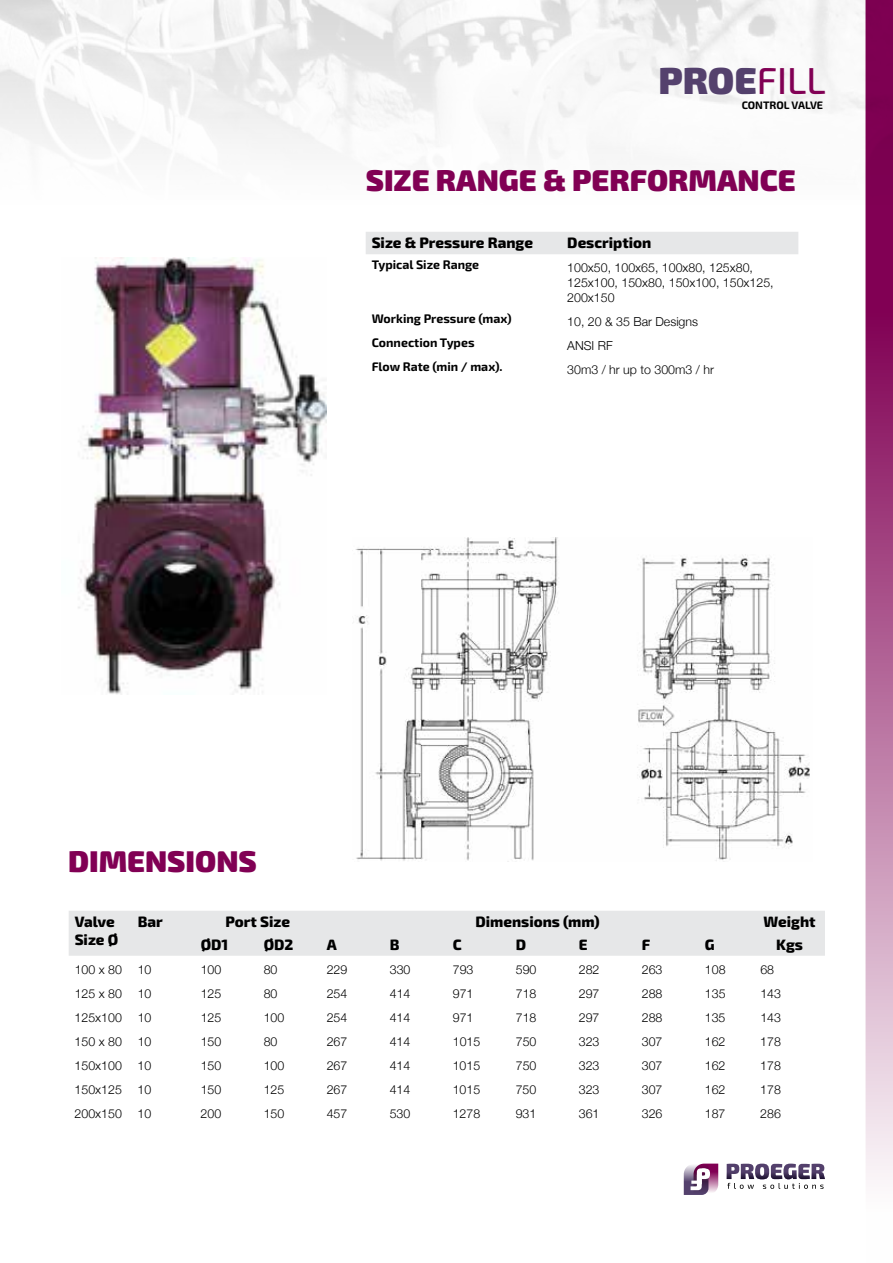
<style>
.page{position:relative;width:893px;height:1263px;background:#fff}
.page>*{position:absolute;margin:0;border:0;box-sizing:border-box;transform-origin:0 0}
.t1{font:900 37.5px "Exo 2";color:#54416d}
.t2{font:900 30px "Exo 2";color:#810054}
.t3{font:800 15px/18px "Exo 2";color:#000}
.t4{font:300 12.45px/14.9px "Helvetica Neue";color:#000}
.t5{font:700 12.45px "Exo 2";color:#000}
.t6{font:700 10.8px "Exo 2";color:#000}
.s1{font-weight:500;color:#810054}
</style>
<div class="page">
<img style="left:0;top:0;width:865px;height:423px">
<svg style="left:727px;top:1163px;width:98px;height:26px"></svg>
<svg style="left:684px;top:1163px;width:34px;height:32px"></svg>
<svg style="left:865px;top:0;width:28px;height:1180px"></svg>
<img style="left:61px;top:257px;width:265px;height:438px">
<div style="left:69px;top:911px;width:756px;height:45px;background:#e6e7e8"></div>
<div style="left:366px;top:232px;width:432px;height:22px;background:#e6e7e8"></div>
<img style="left:355px;top:537px;width:455px;height:324px">
<h1 class="t1" style="left:658px;top:58px;width:169px">PROE<span class="s1">FILL</span></h1>
<p class="t6" style="left:742px;top:99px;width:83px">CONTROL VALVE</p>
<h2 class="t2" style="left:366px;top:162px;width:431px">SIZE RANGE &amp; PERFORMANCE</h2>
<p class="t3" style="left:372px;top:234px;width:163px">Size &amp; Pressure Range</p>
<p class="t3" style="left:567px;top:234px;width:85px">Description</p>
<p class="t5" style="left:372px;top:257px;width:109px">Typical Size Range</p>
<p class="t4" style="left:567px;top:259px;width:208px">100x50, 100x65, 100x80, 125x80,<br>125x100, 150x80, 150x100, 150x125,<br>200x150</p>
<p class="t5" style="left:372px;top:311px;width:142px">Working Pressure (max)</p>
<p class="t4" style="left:567px;top:313px;width:132px">10, 20 &amp; 35 Bar Designs</p>
<p class="t5" style="left:372px;top:335px;width:104px">Connection Types</p>
<p class="t4" style="left:567px;top:337px;width:47px">ANSI RF</p>
<p class="t5" style="left:372px;top:359px;width:132px">Flow Rate (min / max).</p>
<p class="t4" style="left:567px;top:361px;width:148px">30m3 / hr up to 300m3 / hr</p>
<h2 class="t2" style="left:68px;top:843px;width:190px">DIMENSIONS</h2>
<p class="t3" style="left:75px;top:913px;width:45px">Valve<br>Size Ø</p>
<p class="t3" style="left:138px;top:913px;width:27px">Bar</p>
<p class="t3" style="left:225px;top:913px;width:66px">Port Size</p>
<p class="t3" style="left:475px;top:913px;width:126px">Dimensions (mm)</p>
<p class="t3" style="left:764px;top:913px;width:54px">Weight</p>
<p class="t3" style="left:201px;top:936px;width:29px">ØD1</p>
<p class="t3" style="left:264px;top:936px;width:31px">ØD2</p>
<p class="t3" style="left:327px;top:936px;width:12px">A</p>
<p class="t3" style="left:390px;top:936px;width:11px">B</p>
<p class="t3" style="left:453px;top:936px;width:10px">C</p>
<p class="t3" style="left:516px;top:936px;width:12px">D</p>
<p class="t3" style="left:579px;top:936px;width:10px">E</p>
<p class="t3" style="left:642px;top:936px;width:10px">F</p>
<p class="t3" style="left:705px;top:936px;width:11px">G</p>
<p class="t3" style="left:776px;top:936px;width:28px">Kgs</p>
<p class="t4" style="left:75px;top:961px;width:49px">100 x 80</p>
<p class="t4" style="left:138px;top:961px;width:15px">10</p>
<p class="t4" style="left:201px;top:961px;width:22px">100</p>
<p class="t4" style="left:264px;top:961px;width:15px">80</p>
<p class="t4" style="left:327px;top:961px;width:22px">229</p>
<p class="t4" style="left:390px;top:961px;width:22px">330</p>
<p class="t4" style="left:453px;top:961px;width:22px">793</p>
<p class="t4" style="left:516px;top:961px;width:22px">590</p>
<p class="t4" style="left:579px;top:961px;width:22px">282</p>
<p class="t4" style="left:642px;top:961px;width:22px">263</p>
<p class="t4" style="left:705px;top:961px;width:22px">108</p>
<p class="t4" style="left:760px;top:961px;width:15px">68</p>
<p class="t4" style="left:75px;top:985px;width:49px">125 x 80</p>
<p class="t4" style="left:138px;top:985px;width:15px">10</p>
<p class="t4" style="left:201px;top:985px;width:22px">125</p>
<p class="t4" style="left:264px;top:985px;width:15px">80</p>
<p class="t4" style="left:327px;top:985px;width:22px">254</p>
<p class="t4" style="left:390px;top:985px;width:22px">414</p>
<p class="t4" style="left:453px;top:985px;width:22px">971</p>
<p class="t4" style="left:516px;top:985px;width:22px">718</p>
<p class="t4" style="left:579px;top:985px;width:22px">297</p>
<p class="t4" style="left:642px;top:985px;width:22px">288</p>
<p class="t4" style="left:705px;top:985px;width:22px">135</p>
<p class="t4" style="left:760px;top:985px;width:22px">143</p>
<p class="t4" style="left:75px;top:1009px;width:49px">125x100</p>
<p class="t4" style="left:138px;top:1009px;width:15px">10</p>
<p class="t4" style="left:201px;top:1009px;width:22px">125</p>
<p class="t4" style="left:264px;top:1009px;width:22px">100</p>
<p class="t4" style="left:327px;top:1009px;width:22px">254</p>
<p class="t4" style="left:390px;top:1009px;width:22px">414</p>
<p class="t4" style="left:453px;top:1009px;width:22px">971</p>
<p class="t4" style="left:516px;top:1009px;width:22px">718</p>
<p class="t4" style="left:579px;top:1009px;width:22px">297</p>
<p class="t4" style="left:642px;top:1009px;width:22px">288</p>
<p class="t4" style="left:705px;top:1009px;width:22px">135</p>
<p class="t4" style="left:760px;top:1009px;width:22px">143</p>
<p class="t4" style="left:75px;top:1033px;width:49px">150 x 80</p>
<p class="t4" style="left:138px;top:1033px;width:15px">10</p>
<p class="t4" style="left:201px;top:1033px;width:22px">150</p>
<p class="t4" style="left:264px;top:1033px;width:15px">80</p>
<p class="t4" style="left:327px;top:1033px;width:22px">267</p>
<p class="t4" style="left:390px;top:1033px;width:22px">414</p>
<p class="t4" style="left:453px;top:1033px;width:29px">1015</p>
<p class="t4" style="left:516px;top:1033px;width:22px">750</p>
<p class="t4" style="left:579px;top:1033px;width:22px">323</p>
<p class="t4" style="left:642px;top:1033px;width:22px">307</p>
<p class="t4" style="left:705px;top:1033px;width:22px">162</p>
<p class="t4" style="left:760px;top:1033px;width:22px">178</p>
<p class="t4" style="left:75px;top:1057px;width:49px">150x100</p>
<p class="t4" style="left:138px;top:1057px;width:15px">10</p>
<p class="t4" style="left:201px;top:1057px;width:22px">150</p>
<p class="t4" style="left:264px;top:1057px;width:22px">100</p>
<p class="t4" style="left:327px;top:1057px;width:22px">267</p>
<p class="t4" style="left:390px;top:1057px;width:22px">414</p>
<p class="t4" style="left:453px;top:1057px;width:29px">1015</p>
<p class="t4" style="left:516px;top:1057px;width:22px">750</p>
<p class="t4" style="left:579px;top:1057px;width:22px">323</p>
<p class="t4" style="left:642px;top:1057px;width:22px">307</p>
<p class="t4" style="left:705px;top:1057px;width:22px">162</p>
<p class="t4" style="left:760px;top:1057px;width:22px">178</p>
<p class="t4" style="left:75px;top:1081px;width:49px">150x125</p>
<p class="t4" style="left:138px;top:1081px;width:15px">10</p>
<p class="t4" style="left:201px;top:1081px;width:22px">150</p>
<p class="t4" style="left:264px;top:1081px;width:22px">125</p>
<p class="t4" style="left:327px;top:1081px;width:22px">267</p>
<p class="t4" style="left:390px;top:1081px;width:22px">414</p>
<p class="t4" style="left:453px;top:1081px;width:29px">1015</p>
<p class="t4" style="left:516px;top:1081px;width:22px">750</p>
<p class="t4" style="left:579px;top:1081px;width:22px">323</p>
<p class="t4" style="left:642px;top:1081px;width:22px">307</p>
<p class="t4" style="left:705px;top:1081px;width:22px">162</p>
<p class="t4" style="left:760px;top:1081px;width:22px">178</p>
<p class="t4" style="left:75px;top:1105px;width:49px">200x150</p>
<p class="t4" style="left:138px;top:1105px;width:15px">10</p>
<p class="t4" style="left:201px;top:1105px;width:22px">200</p>
<p class="t4" style="left:264px;top:1105px;width:22px">150</p>
<p class="t4" style="left:327px;top:1105px;width:22px">457</p>
<p class="t4" style="left:390px;top:1105px;width:22px">530</p>
<p class="t4" style="left:453px;top:1105px;width:29px">1278</p>
<p class="t4" style="left:516px;top:1105px;width:22px">931</p>
<p class="t4" style="left:579px;top:1105px;width:22px">361</p>
<p class="t4" style="left:642px;top:1105px;width:22px">326</p>
<p class="t4" style="left:705px;top:1105px;width:22px">187</p>
<p class="t4" style="left:760px;top:1105px;width:22px">286</p>
</div>
